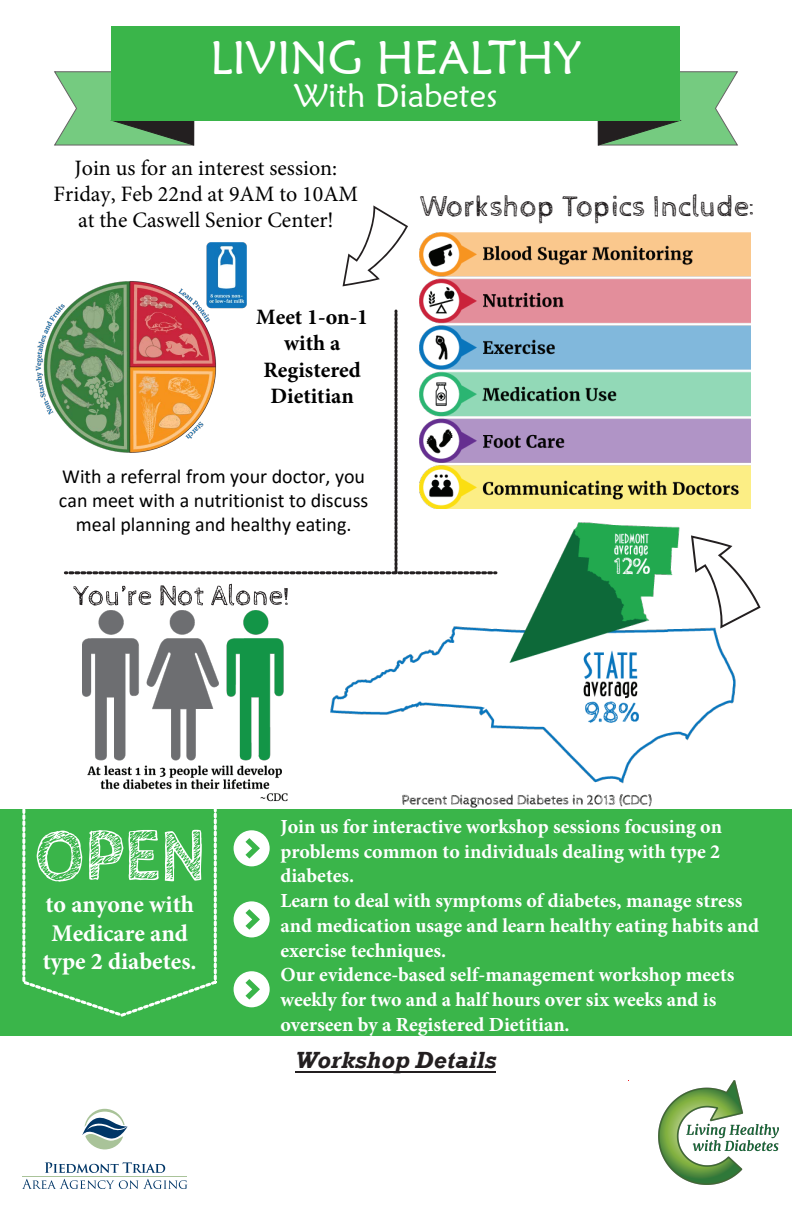
<style>
.page{position:relative;width:792px;height:1224px;background:#fff}
.page>*{position:absolute;margin:0;border:0;box-sizing:border-box;transform-origin:0 0}
.t1{font:47px "Maiandra GD";color:#fff}
.t2{font:33.1px "Maiandra GD";color:#fff}
.t3{font:30px "Cabin Sketch";color:#231f20}
.t4{font:700 24px/28.8px "Minion Pro";color:#fff;text-align:center}
.t5{font:italic 700 24px "Rockwell";color:#231f20}
.t6{font:22px/26.4px "Minion Pro";color:#000;text-align:center}
.t7{font:700 22px/26.4px "Minion Pro";color:#000;text-align:center}
.t8{font:700 20px/24.7px "Minion Pro";color:#fff}
.t9{font:20px/24px "Calibri";color:#000;text-align:center}
</style>
<div class="page">
<svg style="left:597px;top:71px;width:141px;height:75px"></svg>
<svg style="left:54px;top:71px;width:141px;height:75px"></svg>
<div style="left:112px;top:26px;width:568px;height:94px;background:#3ab54a"></div>
<div style="left:0;top:810px;width:792px;height:226px;background:#3ab54a"></div>
<svg style="left:82px;top:1109px;width:46px;height:41px"></svg>
<svg style="left:45px;top:1162px;width:120px;height:11px"></svg>
<hr style="left:22px;top:1176px;width:165px;height:1px;background:#a9c399">
<svg style="left:22px;top:1179px;width:165px;height:10px"></svg>
<svg style="left:234px;top:830px;width:36px;height:36px"></svg>
<svg style="left:234px;top:901px;width:36px;height:36px"></svg>
<svg style="left:234px;top:971px;width:36px;height:36px"></svg>
<svg style="left:21px;top:809px;width:198px;height:208px"></svg>
<svg style="left:343px;top:205px;width:65px;height:81px"></svg>
<img style="left:330px;top:523px;width:406px;height:285px">
<svg style="left:65px;top:311px;width:431px;height:263px"></svg>
<svg style="left:691px;top:535px;width:70px;height:94px"></svg>
<img style="left:82px;top:610px;width:206px;height:192px">
<img style="left:658px;top:1081px;width:120px;height:104px">
<hr style="left:296px;top:1071px;width:200px;height:1px;background:#231f20">
<svg style="left:73px;top:586px;width:78px;height:20px"></svg>
<svg style="left:160px;top:585px;width:43px;height:20px"></svg>
<svg style="left:211px;top:584px;width:77px;height:22px"></svg>
<img style="left:420px;top:232px;width:330px;height:277px">
<img style="left:35px;top:242px;width:211px;height:211px">
<h1 class="t1" style="left:210px;top:29px;width:373px">LIVING HEALTHY</h1>
<h2 class="t2" style="left:295px;top:75px;width:204px">With Diabetes</h2>
<p class="t6" style="left:54px;top:155px;width:306px">Join us for an interest session:<br>Friday, Feb 22nd at 9AM to 10AM at the Caswell Senior Center!</p>
<p class="t7" style="left:256px;top:303px;width:114px">Meet 1-on-1 with a<br>Registered<br>Dietitian</p>
<p class="t9" style="left:59px;top:464px;width:311px">With a referral from your doctor, you can meet with a nutritionist to discuss meal planning and healthy eating.</p>
<h3 class="t3" style="left:420px;top:191px;width:337px">Workshop Topics Include:</h3>
<p class="t4" style="left:43px;top:889px;width:155px">to anyone with<br>Medicare and type 2 diabetes.</p>
<p class="t8" style="left:280px;top:814px;width:480px">Join us for interactive workshop sessions focusing on problems common to individuals dealing with type 2 diabetes.<br>Learn to deal with symptoms of diabetes, manage stress and medication usage and learn healthy eating habits and exercise techniques.<br>Our evidence-based self-management workshop meets weekly for two and a half hours over six weeks and is overseen by a Registered Dietitian.</p>
<p class="t5" style="left:296px;top:1046px;width:202px">Workshop Details</p>
</div>
